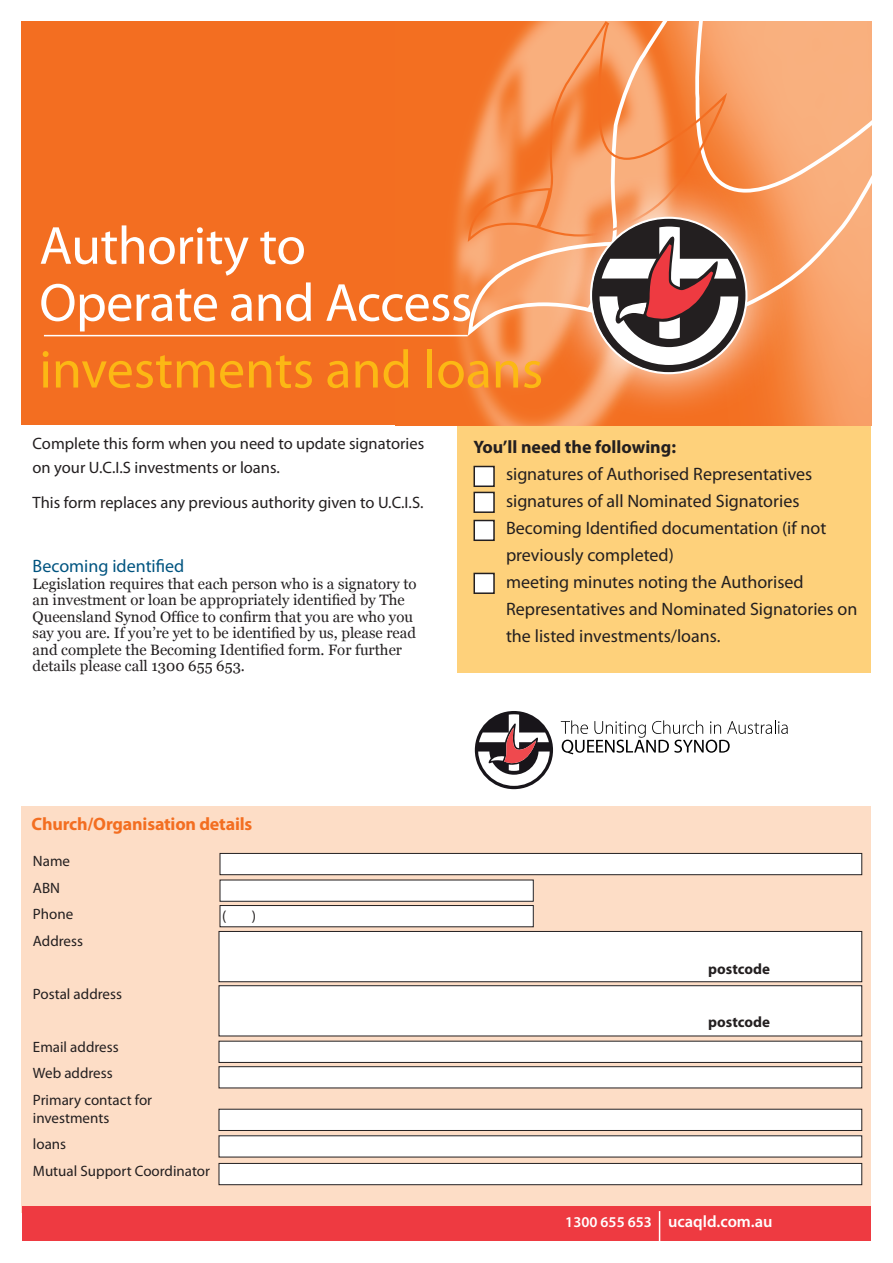
<style>
.page{position:relative;width:893px;height:1263px;background:#fff}
.page>*{position:absolute;margin:0;border:0;box-sizing:border-box;transform-origin:0 0}
.t1{font:54px/57px "Myriad Pro";letter-spacing:-.01em;color:#fff}
.t2{font:54px "Myriad Pro";color:#fcb814}
.t3{font:18px/27px "Myriad Pro";color:#231f20}
.t4{font:700 18px "Myriad Pro";letter-spacing:-.01em;color:#f36e21}
.t5{font:700 18px "Myriad Pro";color:#231f20}
.t6{font:18px "Myriad Pro";color:#005480}
.t7{font:16.5px/24px "Myriad Pro";color:#231f20}
.t8{font:600 16.5px "Myriad Pro";color:#fff}
.t9{font:15px/16.5px "Georgia";color:#231f20}
.t10{font:15px/26.5px "Myriad Pro";color:#231f20}
.t11{font:700 15px "Myriad Pro";color:#231f20}
.s1{font-size:15px}
</style>
<div class="page">
<div style="left:458px;top:372px;width:413px;height:301px;background:#fed17b"></div>
<div style="left:21px;top:21px;width:851px;height:404px;background:#f36e21"></div>
<img style="left:395px;top:149px;width:477px;height:276px">
<div style="left:474px;top:466px;width:20px;height:20px;background:#fff"></div>
<div style="left:473px;top:466px;width:22px;height:21px;border:2px solid #231f20"></div>
<div style="left:474px;top:492px;width:20px;height:20px;background:#fff"></div>
<div style="left:473px;top:492px;width:22px;height:21px;border:2px solid #231f20"></div>
<div style="left:474px;top:520px;width:20px;height:20px;background:#fff"></div>
<div style="left:473px;top:520px;width:22px;height:21px;border:2px solid #231f20"></div>
<div style="left:474px;top:573px;width:20px;height:20px;background:#fff"></div>
<div style="left:473px;top:573px;width:22px;height:21px;border:2px solid #231f20"></div>
<div style="left:21px;top:807px;width:850px;height:406px;background:#fdddc6"></div>
<div style="left:220px;top:853px;width:642px;height:22px;background:#fff"></div>
<div style="left:220px;top:853px;width:642px;height:22px;border:1px solid #231f20"></div>
<div style="left:220px;top:880px;width:313px;height:21px;background:#fff"></div>
<div style="left:220px;top:880px;width:314px;height:22px;border:1px solid #231f20"></div>
<div style="left:219px;top:931px;width:643px;height:51px;background:#fff"></div>
<div style="left:219px;top:931px;width:643px;height:51px;border:1px solid #231f20"></div>
<div style="left:219px;top:1041px;width:643px;height:21px;background:#fff"></div>
<div style="left:219px;top:1041px;width:643px;height:22px;border:1px solid #231f20"></div>
<div style="left:219px;top:986px;width:643px;height:50px;background:#fff"></div>
<div style="left:219px;top:985px;width:643px;height:51px;border:1px solid #231f20"></div>
<div style="left:219px;top:1067px;width:643px;height:21px;background:#fff"></div>
<div style="left:219px;top:1066px;width:643px;height:22px;border:1px solid #231f20"></div>
<div style="left:220px;top:905px;width:313px;height:22px;background:#fff"></div>
<div style="left:220px;top:905px;width:314px;height:22px;border:1px solid #231f20"></div>
<div style="left:22px;top:1206px;width:849px;height:35px;background:#ee3a41"></div>
<div style="left:219px;top:1109px;width:643px;height:21px;background:#fff"></div>
<div style="left:219px;top:1109px;width:643px;height:22px;border:1px solid #231f20"></div>
<div style="left:219px;top:1136px;width:643px;height:21px;background:#fff"></div>
<div style="left:219px;top:1163px;width:643px;height:22px;background:#fff"></div>
<div style="left:219px;top:1163px;width:643px;height:22px;border:1px solid #231f20"></div>
<hr style="left:44px;top:335px;width:424px;height:1px;background:#fff">
<svg style="left:468px;top:21px;width:404px;height:315px;background:#f8ab78"></svg>
<svg style="left:468px;top:21px;width:259px;height:221px"></svg>
<svg style="left:544px;top:171px;width:250px;height:249px"></svg>
<svg style="left:592px;top:218px;width:154px;height:155px"></svg>
<svg style="left:599px;top:227px;width:139px;height:138px;background:#987c79"></svg>
<hr style="left:659px;top:1211px;width:1px;height:39px;background:#fff">
<svg style="left:475px;top:711px;width:78px;height:78px"></svg>
<svg style="left:561px;top:720px;width:227px;height:34px"></svg>
<h1 class="t1" style="left:39px;top:216px;width:434px">Authority to<br>Operate and Access</h1>
<h1 class="t2" style="left:39px;top:336px;width:505px">investments and loans</h1>
<p class="t7" style="left:33px;top:431px;width:393px">Complete this form when you need to update signatories on your U.C.I.S investments or loans.</p>
<p class="t7" style="left:33px;top:491px;width:392px">This form replaces any previous authority given to U.C.I.S.</p>
<p class="t6" style="left:33px;top:555px;width:153px">Becoming identified</p>
<p class="t9" style="left:33px;top:575px;width:386px">Legislation requires that each person who is a signatory to an investment or loan be appropriately identified by The Queensland Synod Office to confirm that you are who you say you are. If you’re yet to be identified by us, please read and complete the Becoming Identified form. For further details please call 1300 655 653.</p>
<p class="t5" style="left:473px;top:435px;width:204px">You’ll need the following:</p>
<p class="t3" style="left:506px;top:460px;width:353px">signatures of Authorised Representatives signatures of all Nominated Signatories Becoming Identified documentation (if not previously completed)<br>meeting minutes noting the Authorised Representatives and Nominated Signatories on the listed investments/loans.</p>
<p class="t4" style="left:32px;top:812px;width:222px">Church/Organisation details</p>
<p class="t10" style="left:33px;top:847px;width:52px">Name<br>ABN<br>Phone<br>Address</p>
<p class="t10" style="left:222px;top:902px;width:6px">(</p>
<p class="t10" style="left:252px;top:902px;width:6px">)</p>
<p class="t10" style="left:33px;top:980px;width:90px">Postal address</p>
<p class="t10" style="left:33px;top:1033px;width:121px">Email address<br>Web address<br>Primary contact for</p>
<p class="t10" style="left:33px;top:1104px;width:179px">investments<br>loans<br>Mutual Support Coordinator</p>
<p class="t11" style="left:708px;top:959px;width:63px">postcode</p>
<p class="t11" style="left:708px;top:1012px;width:63px">postcode</p>
<p class="t8" style="left:565px;top:1211px;width:209px"><span class="s1">1300 655 653</span> ucaqld.com.au</p>
</div>
